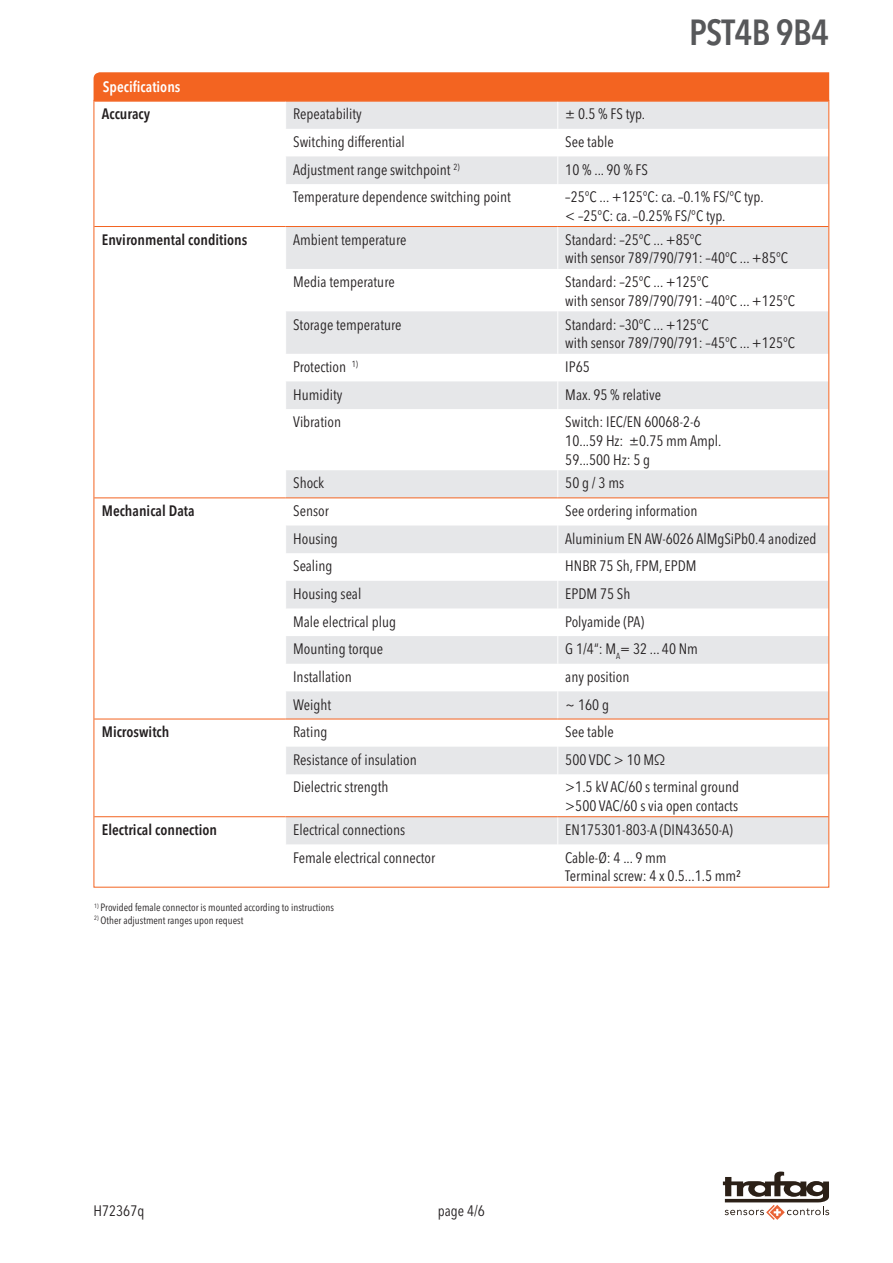
<style>
.page{position:relative;width:893px;height:1263px;background:#fff}
.page>*{position:absolute;margin:0;border:0;box-sizing:border-box;transform-origin:0 0}
.t1{font:600 condensed 36px "Avenir Next LT Pro";letter-spacing:-.02em;color:#57585a}
.t2{font:condensed 15px/18.8px "Avenir Next LT Pro";color:#231f20}
.t3{font:600 condensed 15px "Avenir Next LT Pro";color:#231f20}
.t4{font:600 condensed 15px "Avenir Next LT Pro";color:#fff}
.t5{font:condensed 10.5px "Avenir Next LT Pro";color:#231f20}
</style>
<div class="page">
<svg style="left:723px;top:1171px;width:106px;height:49px"></svg>
<svg style="left:286px;top:227px;width:541px;height:617px"></svg>
<svg style="left:94px;top:72px;width:735px;height:112px"></svg>
<hr style="left:557px;top:227px;width:1px;height:42px;background:#fff">
<hr style="left:557px;top:269px;width:1px;height:42px;background:#fff">
<hr style="left:557px;top:311px;width:1px;height:43px;background:#fff">
<svg style="left:557px;top:354px;width:1px;height:55px"></svg>
<hr style="left:557px;top:409px;width:1px;height:61px;background:#fff">
<svg style="left:557px;top:470px;width:1px;height:304px"></svg>
<hr style="left:557px;top:774px;width:1px;height:42px;background:#fff">
<svg style="left:557px;top:817px;width:1px;height:27px"></svg>
<hr style="left:94px;top:226px;width:192px;height:1px;background:#f36421">
<hr style="left:286px;top:226px;width:272px;height:1px;background:#f36421">
<hr style="left:558px;top:226px;width:270px;height:1px;background:#f36421">
<hr style="left:94px;top:497px;width:192px;height:1px;background:#f36421">
<hr style="left:286px;top:497px;width:272px;height:1px;background:#f36421">
<hr style="left:558px;top:497px;width:270px;height:1px;background:#f36421">
<hr style="left:94px;top:719px;width:192px;height:1px;background:#f36421">
<hr style="left:286px;top:719px;width:272px;height:1px;background:#f36421">
<hr style="left:558px;top:719px;width:270px;height:1px;background:#f36421">
<hr style="left:94px;top:816px;width:192px;height:1px;background:#f36421">
<hr style="left:286px;top:816px;width:272px;height:1px;background:#f36421">
<hr style="left:558px;top:816px;width:270px;height:1px;background:#f36421">
<h1 class="t1" style="left:689px;top:10px;width:142px">PST4B 9B4</h1>
<p class="t4" style="left:103px;top:78px;width:79px">Specifications</p>
<p class="t3" style="left:102px;top:105px;width:50px">Accuracy</p>
<p class="t2" style="left:293px;top:105px;width:70px">Repeatability</p>
<p class="t2" style="left:565px;top:105px;width:81px">± 0.5 % FS typ.</p>
<p class="t2" style="left:293px;top:132px;width:113px">Switching differential</p>
<p class="t2" style="left:565px;top:132px;width:50px">See table</p>
<p class="t2" style="left:293px;top:160px;width:168px">Adjustment range switchpoint <sup>2)</sup></p>
<p class="t2" style="left:565px;top:160px;width:84px">10 % ... 90 % FS</p>
<p class="t2" style="left:293px;top:188px;width:219px">Temperature dependence switching point</p>
<p class="t2" style="left:565px;top:188px;width:200px">–25°C ... +125°C: ca. –0.1% FS/°C typ. &lt; –25°C: ca. –0.25% FS/°C typ.</p>
<p class="t3" style="left:102px;top:230px;width:147px">Environmental conditions</p>
<p class="t2" style="left:293px;top:230px;width:115px">Ambient temperature</p>
<p class="t2" style="left:565px;top:230px;width:223px">Standard: –25°C ... +85°C<br>with sensor 789/790/791: –40°C ... +85°C</p>
<p class="t2" style="left:293px;top:272px;width:103px">Media temperature</p>
<p class="t2" style="left:565px;top:272px;width:230px">Standard: –25°C ... +125°C<br>with sensor 789/790/791: –40°C ... +125°C</p>
<p class="t2" style="left:293px;top:315px;width:110px">Storage temperature</p>
<p class="t2" style="left:565px;top:315px;width:230px">Standard: –30°C ... +125°C<br>with sensor 789/790/791: –45°C ... +125°C</p>
<p class="t2" style="left:293px;top:357px;width:66px">Protection <sup>1)</sup></p>
<p class="t2" style="left:565px;top:357px;width:26px">IP65</p>
<p class="t2" style="left:293px;top:385px;width:51px">Humidity</p>
<p class="t2" style="left:565px;top:385px;width:97px">Max. 95 % relative</p>
<p class="t2" style="left:293px;top:413px;width:49px">Vibration</p>
<p class="t2" style="left:565px;top:413px;width:158px">Switch: IEC/EN 60068-2-6<br>10...59 Hz: ±0.75 mm Ampl.<br>59...500 Hz: 5 g</p>
<p class="t2" style="left:293px;top:474px;width:33px">Shock</p>
<p class="t2" style="left:565px;top:474px;width:60px">50 g / 3 ms</p>
<p class="t3" style="left:102px;top:502px;width:94px">Mechanical Data</p>
<p class="t2" style="left:293px;top:501px;width:37px">Sensor</p>
<p class="t2" style="left:565px;top:501px;width:134px">See ordering information</p>
<p class="t2" style="left:293px;top:529px;width:46px">Housing</p>
<p class="t2" style="left:565px;top:529px;width:253px">Aluminium EN AW-6026 AlMgSiPb0.4 anodized</p>
<p class="t2" style="left:293px;top:557px;width:41px">Sealing</p>
<p class="t2" style="left:565px;top:557px;width:133px">H NBR 75 Sh, FPM, EPDM</p>
<p class="t2" style="left:293px;top:584px;width:70px">Housing seal</p>
<p class="t2" style="left:565px;top:584px;width:67px">EPDM 75 Sh</p>
<p class="t2" style="left:293px;top:612px;width:104px">Male electrical plug</p>
<p class="t2" style="left:565px;top:612px;width:80px">Polyamide (PA)</p>
<p class="t2" style="left:293px;top:640px;width:92px">Mounting torque</p>
<p class="t2" style="left:565px;top:640px;width:134px">G 1/4“: M<sub>A</sub>= 32 ... 40 Nm</p>
<p class="t2" style="left:293px;top:667px;width:60px">Installation</p>
<p class="t2" style="left:565px;top:667px;width:66px">any position</p>
<p class="t2" style="left:293px;top:695px;width:40px">Weight</p>
<p class="t2" style="left:565px;top:695px;width:45px">~ 160 g</p>
<p class="t3" style="left:102px;top:723px;width:69px">Microswitch</p>
<p class="t2" style="left:293px;top:722px;width:36px">Rating</p>
<p class="t2" style="left:565px;top:722px;width:50px">See table</p>
<p class="t2" style="left:293px;top:750px;width:125px">Resistance of insulation</p>
<p class="t2" style="left:565px;top:750px;width:102px">500 VDC &gt; 10 MΩ</p>
<p class="t2" style="left:293px;top:778px;width:97px">Dielectric strength</p>
<p class="t2" style="left:565px;top:778px;width:175px">&gt;1.5 kV AC/60 s terminal ground &gt;500 VAC/60 s via open contacts</p>
<p class="t3" style="left:102px;top:820px;width:117px">Electrical connection</p>
<p class="t2" style="left:293px;top:820px;width:114px">Electrical connections</p>
<p class="t2" style="left:565px;top:820px;width:169px">EN175301-803-A (DIN43650-A)</p>
<p class="t2" style="left:293px;top:848px;width:144px">Female electrical connector</p>
<p class="t2" style="left:565px;top:848px;width:177px">Cable-Ø: 4 ... 9 mm<br>Terminal screw: 4 x 0.5...1.5 mm²</p>
<p class="t5" style="left:94px;top:901px;width:241px"><sup>1)</sup> Provided female connector is mounted according to instructions</p>
<p class="t5" style="left:94px;top:914px;width:151px"><sup>2)</sup> Other adjustment ranges upon request</p>
<p class="t2" style="left:94px;top:1201px;width:52px">H72367q</p>
<p class="t2" style="left:438px;top:1201px;width:49px">page 4/6</p>
</div>
